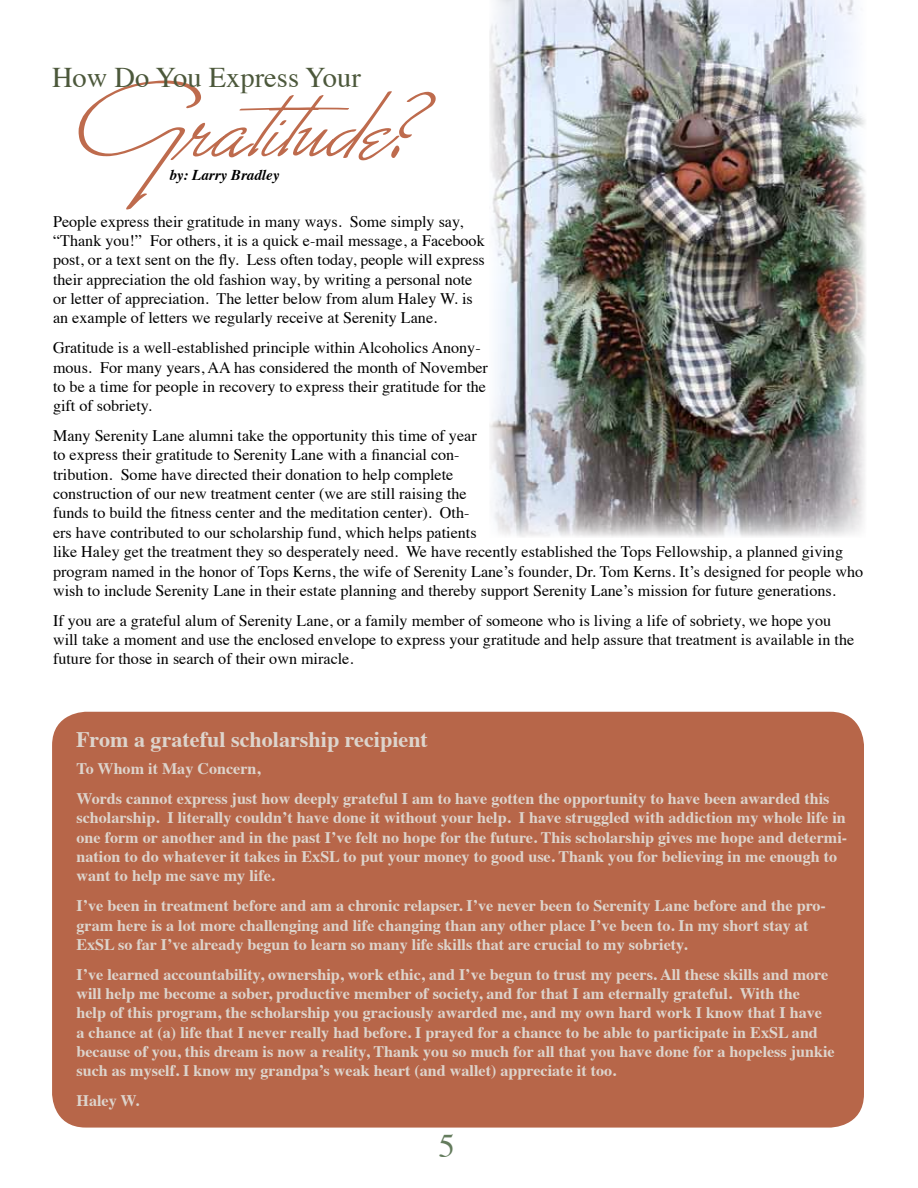
<style>
.page{position:relative;width:918px;height:1188px;background:#fff}
.page>*{position:absolute;margin:0;border:0;box-sizing:border-box;transform-origin:0 0}
.t1{font:33px "Times";color:#637b5c}
.t2{font:28.5px "Times";color:#4c583b}
.t3{font:700 22.2px "Times";color:#ddd4cc}
.t4{font:16.2px/19.4px "Times";color:#000}
.t5{font:700 16.2px/19.4px "Times";color:#ddd4cc}
.t6{font:italic 700 15px "Times";color:#000}
</style>
<div class="page">
<div style="left:52px;top:712px;width:812px;height:416px;background:#b76649;border-radius:34px"></div>
<img style="left:489px;top:0;width:377px;height:537px">
<svg style="left:79px;top:81px;width:357px;height:128px"></svg>
<h2 class="t2" style="left:52px;top:51px;width:310px">How Do You Express Your</h2>
<p class="t6" style="left:169px;top:161px;width:111px">by: Larry Bradley</p>
<p class="t4" style="left:53px;top:210px;width:433px">People express their gratitude in many ways. Some simply say, “Thank you!” For others, it is a quick e-mail message, a Facebook post, or a text sent on the fly. Less often today, people will express their appreciation the old fashion way, by writing a personal note or letter of appreciation. The letter below from alum Haley W. is an example of letters we regularly receive at Serenity Lane.</p>
<p class="t4" style="left:53px;top:337px;width:436px">Gratitude is a well-established principle within Alcoholics Anony&shy;mous. For many years, AA has considered the month of November to be a time for people in recovery to express their gratitude for the gift of sobriety.</p>
<p class="t4" style="left:53px;top:425px;width:812px">Many Serenity Lane alumni take the opportunity this time of year<br>to express their gratitude to Serenity Lane with a financial con-<br>tribution. Some have directed their donation to help complete<br>construction of our new treatment center (we are still raising the<br>funds to build the fitness center and the meditation center). Oth-<br>ers have contributed to our scholarship fund, which helps patients<br>like Haley get the treatment they so desperately need. We have recently established the Tops Fellowship, a planned giving program named in the honor of Tops Kerns, the wife of Serenity Lane’s founder, Dr. Tom Kerns. It’s designed for people who wish to include Serenity Lane in their estate planning and thereby support Serenity Lane’s mission for future generations.</p>
<p class="t4" style="left:53px;top:609px;width:803px">If you are a grateful alum of Serenity Lane, or a family member of someone who is living a life of sobriety, we hope you will take a moment and use the enclosed envelope to express your gratitude and help assure that treatment is available in the future for those in search of their own miracle.</p>
<h3 class="t3" style="left:76px;top:718px;width:353px">From a grateful scholarship recipient</h3>
<p class="t5" style="left:76px;top:752px;width:755px;line-height:29.8px">To Whom it May Concern,<br>Words cannot express just how deeply grateful I am to have gotten the opportunity to have been awarded this</p>
<p class="t5" style="left:76px;top:806px;width:772px">scholarship. I literally couldn’t have done it without your help. I have struggled with addiction my whole life in one form or another and in the past I’ve felt no hope for the future. This scholarship gives me hope and determi&shy;nation to do whatever it takes in ExSL to put your money to good use. Thank you for believing in me enough to want to help me save my life.</p>
<p class="t5" style="left:76px;top:894px;width:751px">I’ve been in treatment before and am a chronic relapser. I’ve never been to Serenity Lane before and the pro&shy;gram here is a lot more challenging and life changing than any other place I’ve been to. In my short stay at<br>ExSL so far I’ve already begun to learn so many life skills that are crucial to my sobriety.</p>
<p class="t5" style="left:76px;top:963px;width:760px">I’ve learned accountability, ownership, work ethic, and I’ve begun to trust my peers. All these skills and more will help me become a sober, productive member of society, and for that I am eternally grateful. With the<br>help of this program, the scholarship you graciously awarded me, and my own hard work I know that I have<br>a chance at (a) life that I never really had before. I prayed for a chance to be able to participate in ExSL and because of you, this dream is now a reality, Thank you so much for all that you have done for a hopeless junkie such as myself. I know my grandpa’s weak heart (and wallet) appreciate it too.</p>
<p class="t5" style="left:76px;top:1089px;width:64px">Haley W.</p>
<h1 class="t1" style="left:438px;top:1115px;width:18px">5</h1>
</div>
